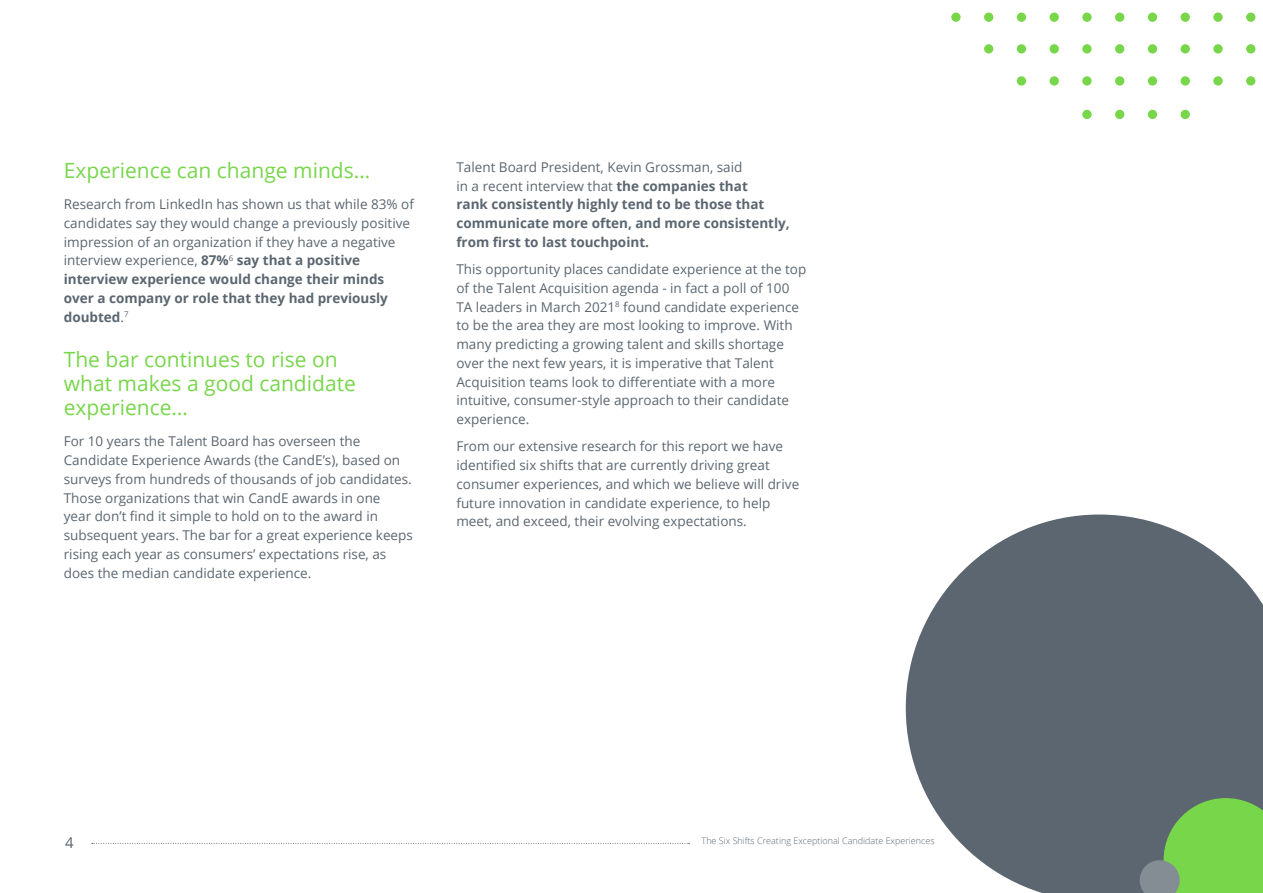
<style>
.page{position:relative;width:1263px;height:893px;background:#fff}
.page>*{position:absolute;margin:0;border:0;box-sizing:border-box;transform-origin:0 0}
.Body_Copy{font:21px/24px "Open Sans";color:#78d64b}
.t1{font:15px "Open Sans";color:#5b6670}
.Body_Copy-2{font:13.5px/18.8px "Open Sans";color:#5b6670}
.Body_Copy-3{font:700 13.5px/18.8px "Open Sans";color:#5b6670}
.t2{font:300 9px "Open Sans";color:#5b6670}
.s1{font-weight:700}
.s2{font-weight:400}
</style>
<div class="page">
<svg style="left:906px;top:514px;width:357px;height:379px;fill:#5b6670"></svg>
<svg style="left:1140px;top:798px;width:123px;height:95px;background:#72b659"></svg>
<div style="left:1180px;top:110px;width:10px;height:9px;background:#78d64b;border-radius:50%"></div>
<div style="left:1148px;top:110px;width:9px;height:9px;background:#78d64b;border-radius:50%"></div>
<div style="left:1115px;top:110px;width:9px;height:9px;background:#78d64b;border-radius:50%"></div>
<div style="left:1246px;top:76px;width:9px;height:10px;background:#78d64b;border-radius:50%"></div>
<svg style="left:1213px;top:76px;width:10px;height:10px"></svg>
<div style="left:1180px;top:76px;width:10px;height:10px;background:#78d64b;border-radius:50%"></div>
<div style="left:1148px;top:76px;width:9px;height:10px;background:#78d64b;border-radius:50%"></div>
<div style="left:1115px;top:76px;width:9px;height:10px;background:#78d64b;border-radius:50%"></div>
<div style="left:1082px;top:76px;width:9px;height:10px;background:#78d64b;border-radius:50%"></div>
<div style="left:1082px;top:110px;width:9px;height:9px;background:#78d64b;border-radius:50%"></div>
<div style="left:1049px;top:76px;width:10px;height:10px;background:#78d64b;border-radius:50%"></div>
<div style="left:1017px;top:76px;width:9px;height:10px;background:#78d64b;border-radius:50%"></div>
<div style="left:1246px;top:44px;width:9px;height:10px;background:#78d64b;border-radius:50%"></div>
<svg style="left:1213px;top:44px;width:10px;height:10px"></svg>
<div style="left:1180px;top:44px;width:10px;height:10px;background:#78d64b;border-radius:50%"></div>
<div style="left:1148px;top:44px;width:9px;height:10px;background:#78d64b;border-radius:50%"></div>
<div style="left:1115px;top:44px;width:9px;height:10px;background:#78d64b;border-radius:50%"></div>
<div style="left:1082px;top:44px;width:9px;height:10px;background:#78d64b;border-radius:50%"></div>
<svg style="left:1049px;top:44px;width:10px;height:10px"></svg>
<div style="left:1017px;top:44px;width:9px;height:10px;background:#78d64b;border-radius:50%"></div>
<div style="left:984px;top:44px;width:9px;height:10px;background:#78d64b;border-radius:50%"></div>
<div style="left:1246px;top:13px;width:9px;height:9px;background:#78d64b;border-radius:50%"></div>
<div style="left:1213px;top:13px;width:10px;height:9px;background:#78d64b;border-radius:50%"></div>
<div style="left:1180px;top:13px;width:10px;height:9px;background:#78d64b;border-radius:50%"></div>
<div style="left:1148px;top:13px;width:9px;height:9px;background:#78d64b;border-radius:50%"></div>
<div style="left:1115px;top:13px;width:9px;height:9px;background:#78d64b;border-radius:50%"></div>
<div style="left:1082px;top:13px;width:9px;height:9px;background:#78d64b;border-radius:50%"></div>
<div style="left:1049px;top:13px;width:10px;height:9px;background:#78d64b;border-radius:50%"></div>
<div style="left:1017px;top:13px;width:9px;height:9px;background:#78d64b;border-radius:50%"></div>
<div style="left:984px;top:13px;width:9px;height:9px;background:#78d64b;border-radius:50%"></div>
<div style="left:951px;top:13px;width:9px;height:9px;background:#78d64b;border-radius:50%"></div>
<svg style="left:92px;top:843px;width:597px;height:1px"></svg>
<p class="Body_Copy" style="left:64px;top:157px;width:308px">Experience can change minds…</p>
<p class="Body_Copy-2" style="left:64px;top:195px;width:352px">Research from LinkedIn has shown us that while 83% of candidates say they would change a previously positive impression of an organization if they have a negative interview experience, <span class="s1">87%</span><sup>6</sup> <span class="s1">say that a positive interview experience would change their minds over a company or role that they had previously doubted</span>.<sup>7</sup></p>
<p class="Body_Copy" style="left:64px;top:347px;width:294px">The bar continues to rise on what makes a good candidate experience…</p>
<p class="Body_Copy-2" style="left:64px;top:432px;width:351px">For 10 years the Talent Board has overseen the Candidate Experience Awards (the CandE’s), based on surveys from hundreds of thousands of job candidates.<br>Those organizations that win CandE awards in one<br>year don’t find it simple to hold on to the award in subsequent years. The bar for a great experience keeps rising each year as consumers’ expectations rise, as does the median candidate experience.</p>
<p class="Body_Copy-3" style="left:456px;top:157px;width:335px"><span class="s2">Talent Board President, Kevin Grossman, said<br>in a recent interview that</span> the companies that<br>rank consistently highly tend to be those that communicate more often, and more consistently, from first to last touchpoint.</p>
<p class="Body_Copy-2" style="left:456px;top:260px;width:351px">This opportunity places candidate experience at the top of the Talent Acquisition agenda - in fact a poll of 100<br>TA leaders in March 2021<sup>8</sup> found candidate experience to be the area they are most looking to improve. With many predicting a growing talent and skills shortage over the next few years, it is imperative that Talent Acquisition teams look to differentiate with a more intuitive, consumer-style approach to their candidate experience.</p>
<p class="Body_Copy-2" style="left:456px;top:437px;width:344px">From our extensive research for this report we have identified six shifts that are currently driving great consumer experiences, and which we believe will drive future innovation in candidate experience, to help meet, and exceed, their evolving expectations.</p>
<p class="t1" style="left:65px;top:832px;width:10px">4</p>
<p class="t2" style="left:702px;top:834px;width:234px">The Six Shifts Creating Exceptional Candidate Experiences</p>
</div>
